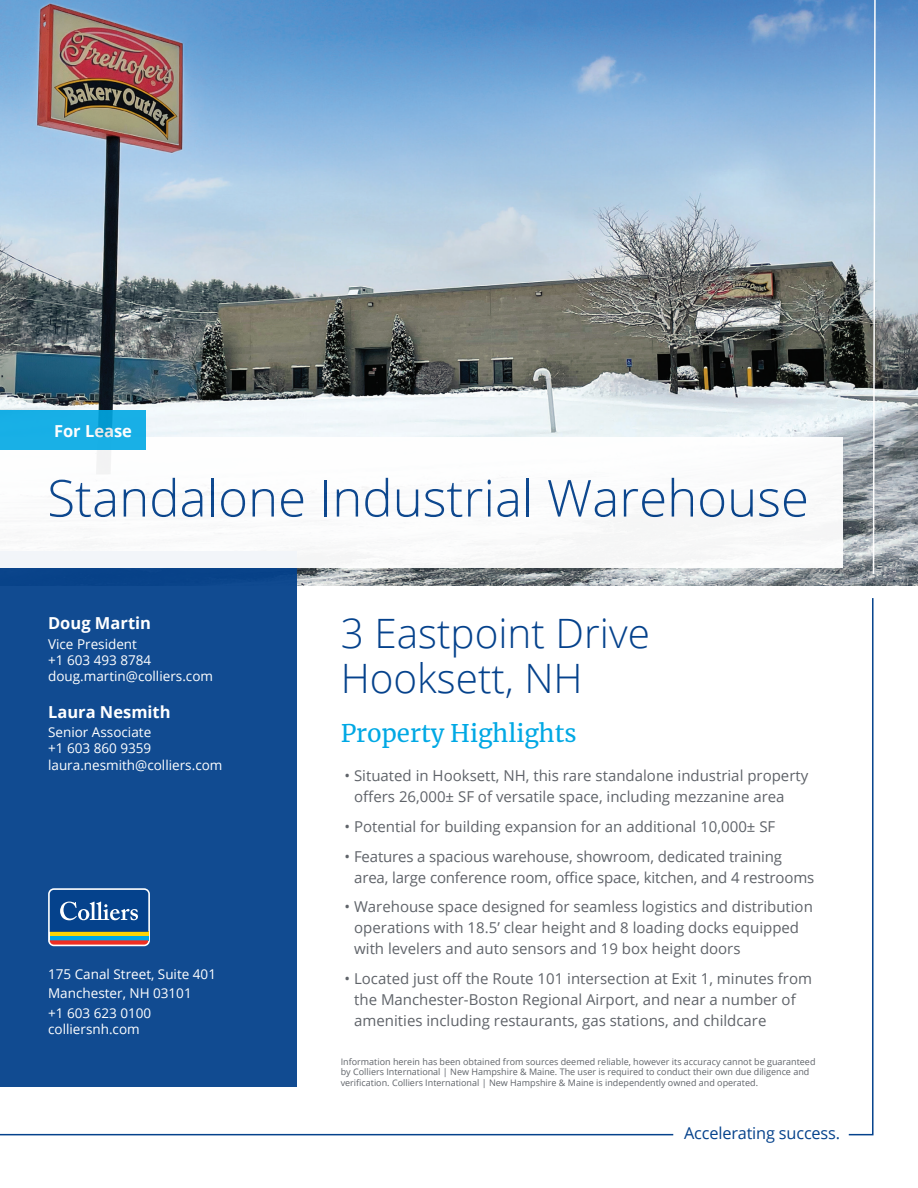
<style>
.page{position:relative;width:918px;height:1188px;background:#fff}
.page>*{position:absolute;margin:0;border:0;box-sizing:border-box;transform-origin:0 0}
.t1{font:300 51px "Open Sans";color:#05428c}
.t2{font:300 40.5px/45px "Open Sans";color:#05428c}
.t3{font:24px "Merriweather";color:#00a8e4}
.t4{font:700 16.5px "Open Sans";color:#fff}
.t5{font:16.35px "Open Sans";letter-spacing:-.01em;color:#05428c}
.t6{font:15px/21px "Open Sans";color:#5f6369}
.t7{font:13.5px/16.2px "Open Sans";color:#fff}
.t8{font:9px/10.8px "Open Sans";color:#5f6369}
</style>
<div class="page">
<img style="left:0;top:0;width:918px;height:586px">
<svg style="left:848px;top:598px;width:26px;height:538px"></svg>
<hr style="left:0;top:1134px;width:673px;height:1px;background:#05428c">
<div style="left:0;top:551px;width:297px;height:535px;background:#114b91"></div>
<svg style="left:48px;top:888px;width:102px;height:58px"></svg>
<hr style="left:50px;top:936px;width:98px;height:4px;background:#00a8e4">
<hr style="left:50px;top:932px;width:98px;height:4px;background:#fed503">
<svg style="left:50px;top:940px;width:98px;height:5px"></svg>
<svg style="left:50px;top:890px;width:98px;height:42px"></svg>
<svg style="left:872px;top:0;width:5px;height:575px"></svg>
<div style="left:0;top:437px;width:843px;height:130px;background:#fff"></div>
<div style="left:0;top:410px;width:146px;height:40px;background:#18b0e6"></div>
<p class="t4" style="left:54px;top:419px;width:80px">For Lease</p>
<h1 class="t1" style="left:47px;top:463px;width:763px">Standalone Industrial Warehouse</h1>
<p class="t4" style="left:48px;top:612px;width:104px">Doug Martin</p>
<p class="t7" style="left:48px;top:636px;width:166px">Vice President<br>+1 603 493 8784 doug.martin@colliers.com</p>
<p class="t4" style="left:48px;top:700px;width:124px">Laura Nesmith</p>
<p class="t7" style="left:48px;top:724px;width:176px">Senior Associate<br>+1 603 860 9359 laura.nesmith@colliers.com</p>
<p class="t7" style="left:48px;top:964px;width:169px;line-height:19.5px">175 Canal Street, Suite 401<br>Manchester, NH 03101<br>+1 603 623 0100</p>
<p class="t7" style="left:48px;top:1021px;width:93px">colliersnh.com</p>
<h2 class="t2" style="left:341px;top:610px;width:311px">3 Eastpoint Drive<br>Hooksett, NH</h2>
<h3 class="t3" style="left:341px;top:717px;width:237px">Property Highlights</h3>
<p class="t6" style="left:354px;top:764px;width:456px;text-indent:-10px">• Situated in Hooksett, NH, this rare standalone industrial property offers 26,000± SF of versatile space, including mezzanine area</p>
<p class="t6" style="left:345px;top:815px;width:432px">• Potential for building expansion for an additional 10,000± SF</p>
<p class="t6" style="left:354px;top:845px;width:462px;text-indent:-10px">• Features a spacious warehouse, showroom, dedicated training area, large conference room, office space, kitchen, and 4 restrooms</p>
<p class="t6" style="left:354px;top:896px;width:460px;text-indent:-10px">• Warehouse space designed for seamless logistics and distribution operations with 18.5’ clear height and 8 loading docks equipped with levelers and auto sensors and 19 box height doors</p>
<p class="t6" style="left:354px;top:968px;width:459px;text-indent:-10px">• Located just off the Route 101 intersection at Exit 1, minutes from the Manchester-Boston Regional Airport, and near a number of amenities including restaurants, gas stations, and childcare</p>
<p class="t8" style="left:341px;top:1056px;width:476px">Information herein has been obtained from sources deemed reliable, however its accuracy cannot be guaranteed by Colliers International | New Hampshire &amp; Maine. The user is required to conduct their own due diligence and verification. Colliers International | New Hampshire &amp; Maine is independently owned and operated.</p>
<p class="t5" style="left:684px;top:1122px;width:158px">Accelerating success.</p>
</div>
